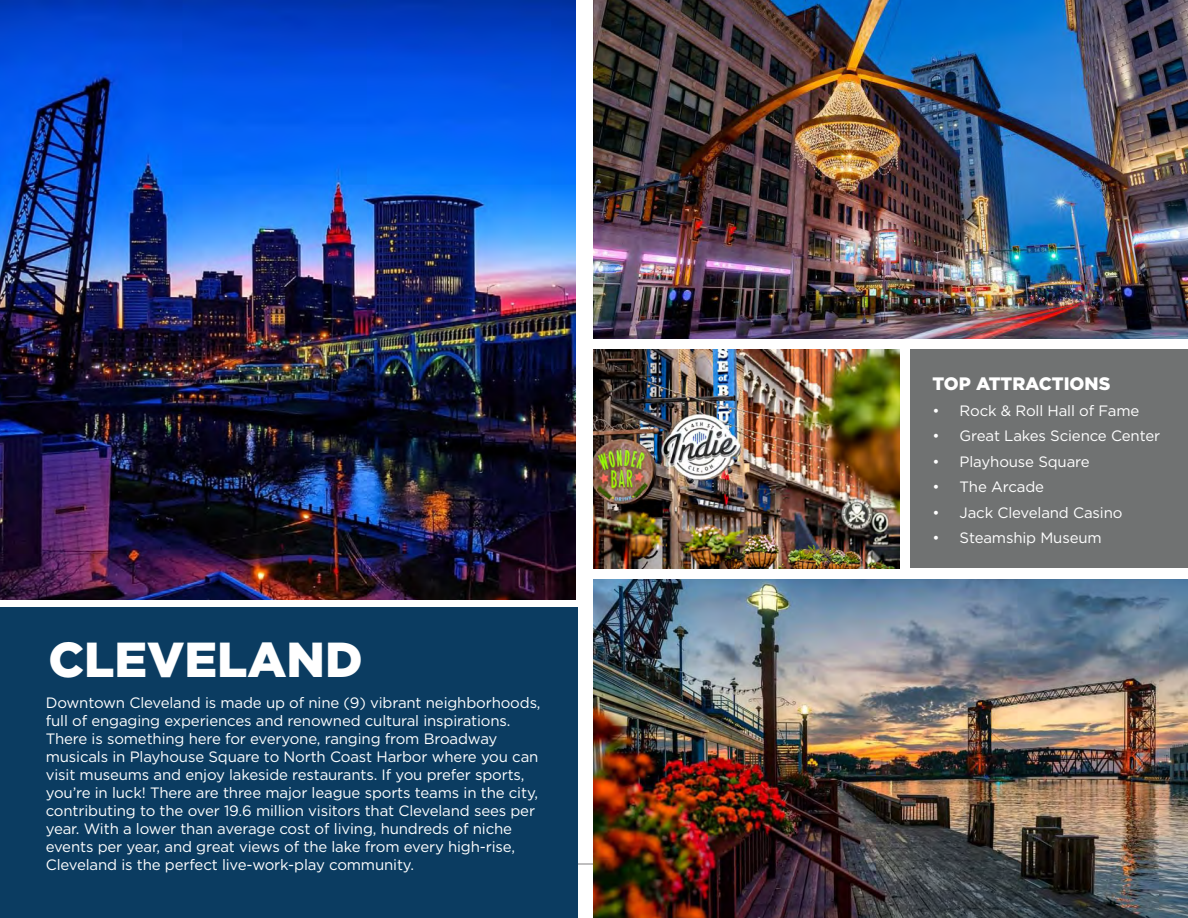
<style>
.page{position:relative;width:1188px;height:918px;background:#fff}
.page>*{position:absolute;margin:0;border:0;box-sizing:border-box;transform-origin:0 0}
.t1{font:900 49.05px "Gotham";color:#fff}
.t2{font:900 18px "Gotham";color:#fff}
.t3{font:15px/18px "Gotham";letter-spacing:-.01em;color:#fff}
</style>
<div class="page">
<img style="left:593px;top:350px;width:307px;height:218px">
<img style="left:593px;top:0;width:595px;height:339px">
<img style="left:593px;top:579px;width:595px;height:339px">
<img style="left:0;top:0;width:576px;height:599px">
<div style="left:911px;top:350px;width:277px;height:218px;background:#707272"></div>
<div style="left:0;top:607px;width:577px;height:311px;background:#0b3c61"></div>
<h1 class="t1" style="left:48px;top:626px;width:316px">CLEVELAND</h1>
<p class="t3" style="left:46px;top:694px;width:496px">Downtown Cleveland is made up of nine (9) vibrant neighborhoods, full of engaging experiences and renowned cultural inspirations.<br>There is something here for everyone, ranging from Broadway musicals in Playhouse Square to North Coast Harbor where you can visit museums and enjoy lakeside restaurants. If you prefer sports, you’re in luck! There are three major league sports teams in the city, contributing to the over 19.6 million visitors that Cleveland sees per year. With a lower than average cost of living, hundreds of niche events per year, and great views of the lake from every high-rise, Cleveland is the perfect live-work-play community.</p>
<p class="t2" style="left:933px;top:371px;width:179px">TOP ATTRACTIONS</p>
<p class="t3" style="left:933px;top:401px;width:208px">• Rock &amp; Roll Hall of Fame</p>
<p class="t3" style="left:933px;top:427px;width:229px">• Great Lakes Science Center</p>
<p class="t3" style="left:933px;top:452px;width:159px">• Playhouse Square</p>
<p class="t3" style="left:933px;top:478px;width:113px">• The Arcade</p>
<p class="t3" style="left:933px;top:503px;width:191px">• Jack Cleveland Casino</p>
<p class="t3" style="left:933px;top:529px;width:171px">• Steamship Museum</p>
</div>
